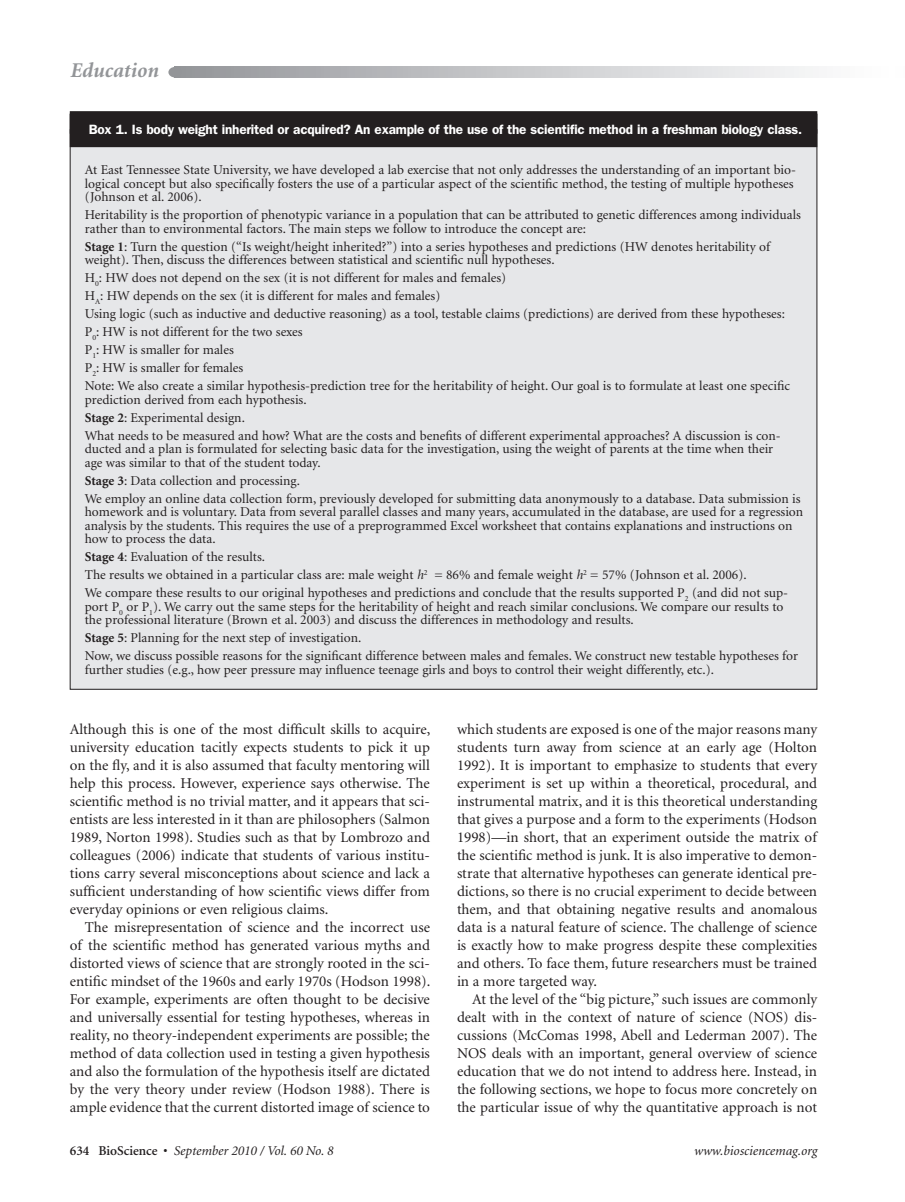
<style>
.page{position:relative;width:905px;height:1202px;background:#fff}
.page>*{position:absolute;margin:0;border:0;box-sizing:border-box;transform-origin:0 0}
.t1{font:italic 700 21px "Minion";color:#939598}
.t2{font:15px/18px "Minion";color:#231f20;text-align:justify}
.t3{font:13.5px/18px "Minion";color:#231f20}
.t4{font:600 13.5px "Franklin Gothic";letter-spacing:-.015em;color:#fff}
.t5{font:italic 13.5px "Minion";color:#231f20}
.s1{font-weight:700}
.s2{font-style:italic}
.s3{font-weight:600;font-style:normal}
</style>
<div class="page">
<svg style="left:177px;top:67px;width:636px;height:10px;background:#c5c6c8"></svg>
<div style="left:168px;top:67px;width:13px;height:10px;background:#939598;border-radius:50%"></div>
<div style="left:70px;top:114px;width:746px;height:575px;background:#e6e7e9"></div>
<div style="left:70px;top:111px;width:747px;height:23px;background:#231f20"></div>
<div style="left:70px;top:129px;width:747px;height:18px;background:#231f20"></div>
<h1 class="t1" style="left:70px;top:60px;width:90px">Education</h1>
<p class="t4" style="left:89px;top:121px;width:715px">Box 1. Is body weight inherited or acquired? An example of the use of the scientific method in a freshman biology class.</p>
<p class="t3" style="left:85px;top:164px;width:712px;line-height:13.5px">At East Tennessee State University, we have developed a lab exercise that not only addresses the understanding of an important bio&shy;logical concept but also specifically fosters the use of a particular aspect of the scientific method, the testing of multiple hypotheses (Johnson et al. 2006).</p>
<p class="t3" style="left:85px;top:209px;width:717px;line-height:13.5px">Heritability is the proportion of phenotypic variance in a population that can be attributed to genetic differences among individuals rather than to environmental factors. The main steps we follow to introduce the concept are:</p>
<p class="t3" style="left:85px;top:240px;width:686px;line-height:13.5px"><span class="s1">Stage 1</span>: Turn the question (“Is weight/height inherited?”) into a series hypotheses and predictions (HW denotes heritability of weight). Then, discuss the differences between statistical and scientific null hypotheses.</p>
<p class="t3" style="left:85px;top:269px;width:706px">H<sub>0</sub>: HW does not depend on the sex (it is not different for males and females)<br>H<sub>A</sub>: HW depends on the sex (it is different for males and females)<br>Using logic (such as inductive and deductive reasoning) as a tool, testable claims (predictions) are derived from these hypotheses:<br>P<sub>0</sub>: HW is not different for the two sexes<br>P<sub>1</sub>: HW is smaller for males<br>P<sub>2</sub>: HW is smaller for females<br>Note: We also create a similar hypothesis-prediction tree for the heritability of height. Our goal is to formulate at least one specific</p>
<p class="t3" style="left:85px;top:391px;width:697px">prediction derived from each hypothesis.<br><span class="s1">Stage 2</span>: Experimental design.<br>What needs to be measured and how? What are the costs and benefits of different experimental approaches? A discussion is con-</p>
<p class="t3" style="left:85px;top:443px;width:690px;line-height:13.5px">ducted and a plan is formulated for selecting basic data for the investigation, using the weight of parents at the time when their age was similar to that of the student today.</p>
<p class="t3" style="left:85px;top:472px;width:717px"><span class="s1">Stage 3</span>: Data collection and processing.<br>We employ an online data collection form, previously developed for submitting data anonymously to a database. Data submission is</p>
<p class="t3" style="left:85px;top:506px;width:720px;line-height:13.5px">homework and is voluntary. Data from several parallel classes and many years, accumulated in the database, are used for a regression analysis by the students. This requires the use of a preprogrammed Excel worksheet that contains explanations and instructions on how to process the data.</p>
<p class="t3" style="left:85px;top:548px;width:704px"><span class="s1">Stage 4</span>: Evaluation of the results.<br>The results we obtained in a particular class are: male weight <span class="s2">h</span><sup>2</sup> = 86% and female weight <span class="s2">h</span><sup>2</sup> = 57% (Johnson et al. 2006).<br>We compare these results to our original hypotheses and predictions and conclude that the results supported P<sub>2</sub> (and did not sup-</p>
<p class="t3" style="left:85px;top:600px;width:700px;line-height:13.5px">port P<sub>0</sub> or P<sub>1</sub>). We carry out the same steps for the heritability of height and reach similar conclusions. We compare our results to the professional literature (Brown et al. 2003) and discuss the differences in methodology and results.</p>
<p class="t3" style="left:85px;top:629px;width:714px"><span class="s1">Stage 5</span>: Planning for the next step of investigation.<br>Now, we discuss possible reasons for the significant difference between males and females. We construct new testable hypotheses for</p>
<p class="t3" style="left:85px;top:661px;width:630px">further studies (e.g., how peer pressure may influence teenage girls and boys to control their weight differently, etc.).</p>
<p class="t2" style="left:70px;top:720px;width:362px">Although this is one of the most difficult skills to acquire, university education tacitly expects students to pick it up on the fly, and it is also assumed that faculty mentoring will help this process. However, experience says otherwise. The scientific method is no trivial matter, and it appears that sci&shy;entists are less interested in it than are philosophers (Salmon 1989, Norton 1998). Studies such as that by Lombrozo and colleagues (2006) indicate that students of various institu&shy;tions carry several misconceptions about science and lack a sufficient understanding of how scientific views differ from everyday opinions or even religious claims.</p>
<p class="t2" style="left:70px;top:918px;width:362px;text-indent:15px">The misrepresentation of science and the incorrect use of the scientific method has generated various myths and distorted views of science that are strongly rooted in the sci&shy;entific mindset of the 1960s and early 1970s (Hodson 1998).<br>For example, experiments are often thought to be decisive and universally essential for testing hypotheses, whereas in reality, no theory-independent experiments are possible; the method of data collection used in testing a given hypothesis and also the formulation of the hypothesis itself are dictated by the very theory under review (Hodson 1988). There is ample evidence that the current distorted image of science to</p>
<p class="t2" style="left:457px;top:720px;width:362px">which students are exposed is one of the major reasons many students turn away from science at an early age (Holton 1992). It is important to emphasize to students that every experiment is set up within a theoretical, procedural, and instrumental matrix, and it is this theoretical understanding that gives a purpose and a form to the experiments (Hodson 1998)—in short, that an experiment outside the matrix of the scientific method is junk. It is also imperative to demon&shy;strate that alternative hypotheses can generate identical pre&shy;dictions, so there is no crucial experiment to decide between them, and that obtaining negative results and anomalous data is a natural feature of science. The challenge of science is exactly how to make progress despite these complexities and others. To face them, future researchers must be trained in a more targeted way.</p>
<p class="t2" style="left:457px;top:990px;width:362px;text-indent:15px">At the level of the “big picture,” such issues are commonly dealt with in the context of nature of science (NOS) dis&shy;cussions (McComas 1998, Abell and Lederman 2007). The NOS deals with an important, general overview of science education that we do not intend to address here. Instead, in the following sections, we hope to focus more concretely on the particular issue of why the quantitative approach is not</p>
<p class="t5" style="left:70px;top:1144px;width:265px"><span class="s3">634 BioScience •</span> September 2010 / Vol. 60 No. 8</p>
<p class="t5" style="left:693px;top:1144px;width:125px">www.biosciencemag.org</p>
</div>
